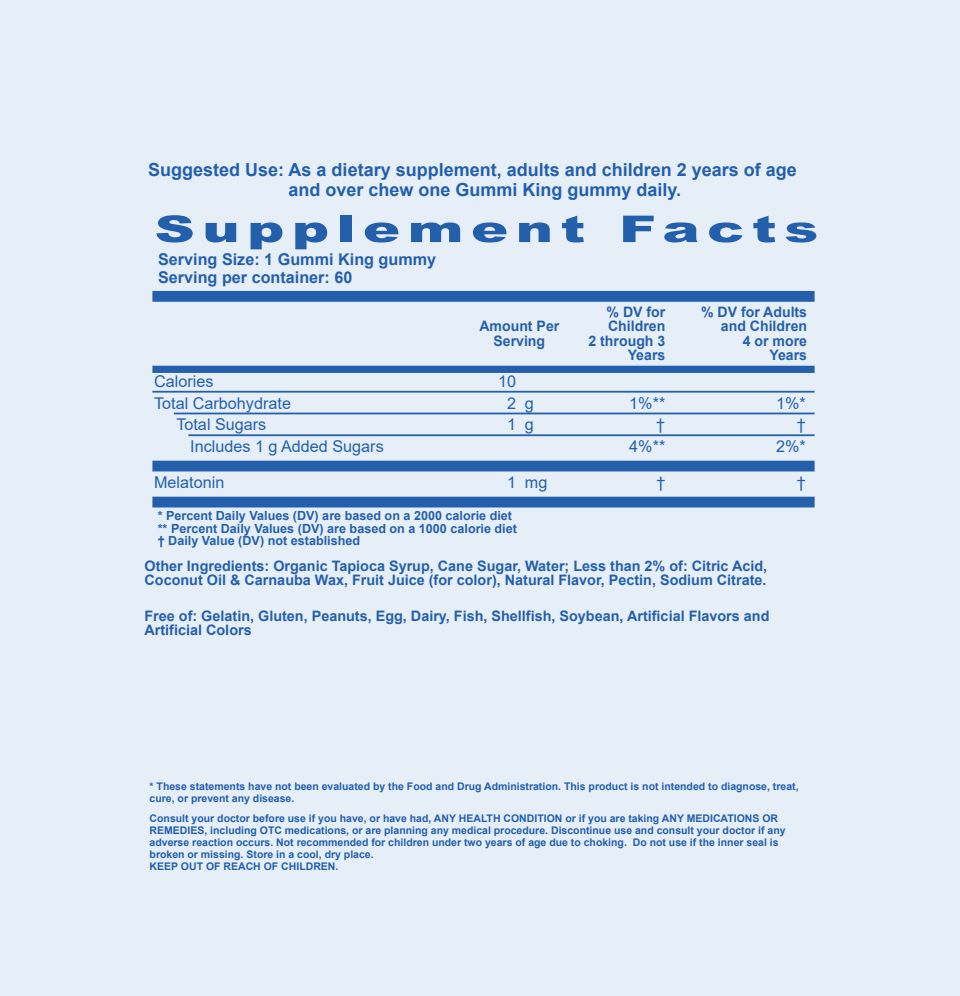
<style>
.page{position:relative;width:960px;height:996px;background:#e6eff8}
.page>*{position:absolute;margin:0;border:0;box-sizing:border-box;transform-origin:0 0}
.t1{font:900 36.9px "Arial";letter-spacing:.135em;color:#245fac;scale:1.51 1}
.t2{font:700 18px/19.8px "Arial";color:#245fac}
.t3{font:16.2px/21.6px "Arial";color:#245fac;text-align:right}
.t4{font:700 16.2px/18.5px "Arial";color:#245fac}
.t5{font:700 14.4px/14.4px "Arial";color:#245fac}
.t6{font:700 12.6px/12.6px "Arial";color:#245fac}
.t7{font:700 10.5px/12px "Arial";color:#225eac}
</style>
<div class="page">
<hr style="left:152px;top:391px;width:663px;height:1px;background:#245fac">
<hr style="left:174px;top:412px;width:641px;height:2px;background:#245fac">
<hr style="left:188px;top:434px;width:627px;height:2px;background:#245fac">
<div style="left:152px;top:291px;width:663px;height:11px;background:#245fac"></div>
<div style="left:152px;top:366px;width:663px;height:7px;background:#245fac"></div>
<div style="left:152px;top:497px;width:663px;height:10px;background:#245fac"></div>
<div style="left:152px;top:461px;width:663px;height:10px;background:#245fac"></div>
<h2 class="t2" style="left:288px;top:160px;width:510px;text-indent:-140px">Suggested Use: As a dietary supplement, adults and children 2 years of age and over chew one Gummi King gummy daily.</h2>
<h1 class="t1" style="left:155px;top:202px;width:441px">Supplement Facts</h1>
<h3 class="t4" style="left:158px;top:250px;width:280px">Serving Size: 1 Gummi King gummy<br>Serving per container: 60</h3>
<h3 class="t3" style="left:154px;top:370px;width:61px">Calories</h3>
<h3 class="t3" style="left:154px;top:392px;width:138px">Total Carbohydrate</h3>
<h3 class="t3" style="left:176px;top:413px;width:92px">Total Sugars</h3>
<h3 class="t3" style="left:190px;top:435px;width:195px">Includes 1 g Added Sugars</h3>
<h3 class="t5" style="left:479px;top:319px;width:81px;text-align:center">Amount Per<br>Serving</h3>
<h3 class="t3" style="left:498px;top:370px;width:20px;text-align:center">10<br>2<br>1</h3>
<h3 class="t3" style="left:525px;top:392px;width:11px;text-align:left">g g</h3>
<h3 class="t5" style="left:589px;top:305px;width:78px;text-align:right">% DV for<br>Children<br>2 through 3<br>Years</h3>
<h3 class="t5" style="left:701px;top:305px;width:108px;text-align:right">% DV for Adults and Children<br>4 or more<br>Years</h3>
<h3 class="t3" style="left:629px;top:392px;width:38px">1%** †<br>4%**</h3>
<h3 class="t3" style="left:776px;top:392px;width:31px">1%* †<br>2%*</h3>
<h3 class="t3" style="left:154px;top:471px;width:72px">Melatonin</h3>
<h3 class="t3" style="left:507px;top:471px;width:42px">1 mg</h3>
<h3 class="t3" style="left:656px;top:471px;width:11px">†</h3>
<h3 class="t3" style="left:797px;top:471px;width:11px">†</h3>
<p class="t6" style="left:158px;top:509px;width:361px">* Percent Daily Values (DV) are based on a 2000 calorie diet ** Percent Daily Values (DV) are based on a 1000 calorie diet † Daily Value (DV) not established</p>
<h3 class="t5" style="left:145px;top:558px;width:624px">Other Ingredients: Organic Tapioca Syrup, Cane Sugar, Water; Less than 2% of: Citric Acid,<br>Coconut Oil &amp; Carnauba Wax, Fruit Juice (for color), Natural Flavor, Pectin, Sodium Citrate.</h3>
<h3 class="t5" style="left:145px;top:609px;width:626px">Free of: Gelatin, Gluten, Peanuts, Egg, Dairy, Fish, Shellfish, Soybean, Artificial Flavors and<br>Artificial Colors</h3>
<p class="t7" style="left:150px;top:780px;width:650px">* These statements have not been evaluated by the Food and Drug Administration. This product is not intended to diagnose, treat, cure, or prevent any disease.</p>
<p class="t7" style="left:150px;top:813px;width:637px">Consult your doctor before use if you have, or have had, ANY HEALTH CONDITION or if you are taking ANY MEDICATIONS OR REMEDIES, including OTC medications, or are planning any medical procedure. Discontinue use and consult your doctor if any adverse reaction occurs. Not recommended for children under two years of age due to choking. Do not use if the inner seal is broken or missing. Store in a cool, dry place.<br>KEEP OUT OF REACH OF CHILDREN.</p>
</div>
